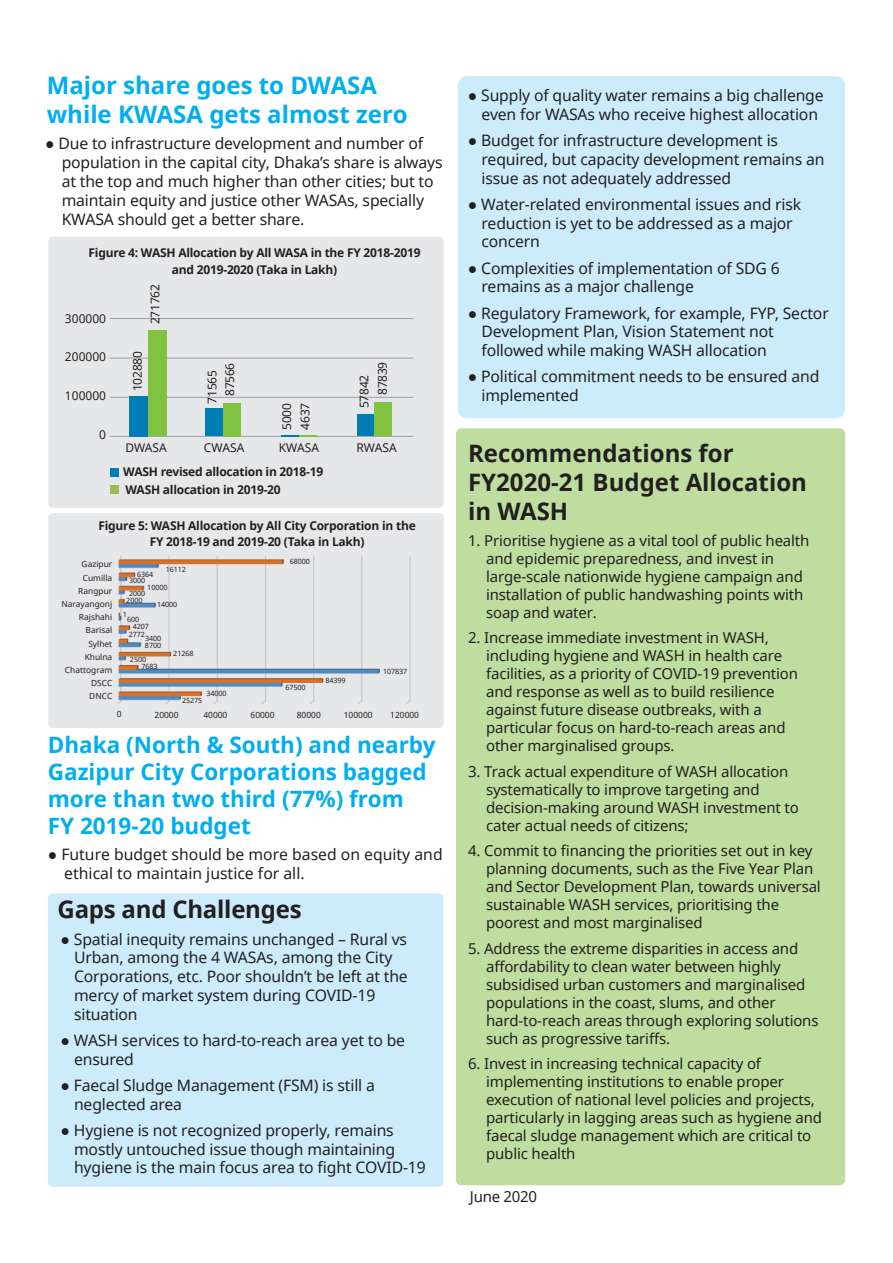
<style>
.page{position:relative;width:893px;height:1263px;background:#fff}
.page>*{position:absolute;margin:0;border:0;box-sizing:border-box;transform-origin:0 0}
.t1{font:700 24px/28.8px "Noto Sans";color:#231f20}
.t2{font:700 24px/28.5px "Noto Sans";color:#00aeef}
.t3{font:700 22.5px/27px "Noto Sans";color:#00aeef}
.t4{font:15.75px/18.8px "Noto Sans";letter-spacing:-.01em;color:#231f20}
.t5{font:15px/18px "Noto Sans";letter-spacing:-.01em;color:#231f20}
.t6{font:700 12px/16.2px "Noto Sans";letter-spacing:-.02em;color:#231f20;text-align:center}
.t7{font:12px/18.3px "Noto Sans";letter-spacing:-.02em;color:#231f20}
.t8{font:8.4px/13.2px "Noto Sans";color:#231f20;text-align:right}
.t9{font:7.2px/6.8px "Noto Sans";letter-spacing:-.01em;color:#231f20}
</style>
<div class="page">
<div style="left:48px;top:513px;width:396px;height:215px;background:#e6e7e9;border-radius:4px"></div>
<img style="left:117px;top:555px;width:294px;height:149px">
<div style="left:48px;top:893px;width:395px;height:294px;background:#ccecfb;border-radius:5px"></div>
<div style="left:456px;top:428px;width:389px;height:757px;background:#bedd9f;border-radius:6px"></div>
<div style="left:458px;top:76px;width:387px;height:342px;background:#ccecfb;border-radius:9px"></div>
<div style="left:48px;top:237px;width:396px;height:271px;background:#e6e7e9;border-radius:4px"></div>
<div style="left:111px;top:468px;width:8px;height:8px;background:#007db5"></div>
<div style="left:110px;top:485px;width:9px;height:9px;background:#9abb58"></div>
<hr style="left:110px;top:358px;width:303px;height:1px;background:#9d9fa2">
<hr style="left:110px;top:397px;width:303px;height:1px;background:#9d9fa2">
<hr style="left:110px;top:436px;width:303px;height:1px;background:#9d9fa2">
<div style="left:129px;top:396px;width:19px;height:40px;background:#007db5"></div>
<div style="left:206px;top:408px;width:17px;height:28px;background:#007db5"></div>
<div style="left:357px;top:414px;width:17px;height:22px;background:#007db5"></div>
<div style="left:375px;top:403px;width:17px;height:33px;background:#81c340"></div>
<svg style="left:281px;top:435px;width:35px;height:1px"></svg>
<div style="left:223px;top:403px;width:18px;height:33px;background:#81c340"></div>
<div style="left:148px;top:330px;width:18px;height:106px;background:#81c340"></div>
<hr style="left:110px;top:318px;width:303px;height:1px;background:#9d9fa2">
<h1 class="t2" style="left:47px;top:71px;width:362px">Major share goes to DWASA while KWASA gets almost zero</h1>
<p class="t4" style="left:62px;top:134px;width:382px;text-indent:-17px">● Due to infrastructure development and number of population in the capital city, Dhaka’s share is always at the top and much higher than other cities; but to maintain equity and justice other WASAs, specially KWASA should get a better share.</p>
<p class="t6" style="left:89px;top:245px;width:333px">Figure 4: WASH Allocation by All WASA in the FY 2018-2019 and 2019-2020 (Taka in Lakh)</p>
<p class="t7" style="left:65px;top:309px;width:43px">300000</p>
<p class="t7" style="left:65px;top:347px;width:43px">200000</p>
<p class="t7" style="left:65px;top:386px;width:43px">100000</p>
<p class="t7" style="left:99px;top:425px;width:8px">0</p>
<p class="t7" style="left:125px;top:438px;width:43px">DWASA</p>
<p class="t7" style="left:204px;top:438px;width:42px">CWASA</p>
<p class="t7" style="left:279px;top:438px;width:42px">KWASA</p>
<p class="t7" style="left:356px;top:438px;width:42px">RWASA</p>
<p class="t7" style="left:146px;top:324px;width:42px;rotate:-90deg">271762</p>
<p class="t7" style="left:128px;top:391px;width:42px;rotate:-90deg">102880</p>
<p class="t7" style="left:220px;top:396px;width:35px;rotate:-90deg">87566</p>
<p class="t7" style="left:373px;top:395px;width:35px;rotate:-90deg">87839</p>
<p class="t7" style="left:203px;top:404px;width:35px;rotate:-90deg">71565</p>
<p class="t7" style="left:355px;top:408px;width:35px;rotate:-90deg">57842</p>
<p class="t7" style="left:277px;top:430px;width:29px;rotate:-90deg">5000<br>4637</p>
<p class="t6" style="left:123px;top:463px;width:202px;line-height:17.4px;text-align:left">WASH revised allocation in 2018-19<br>WASH allocation in 2019-20</p>
<p class="t6" style="left:98px;top:517px;width:319px">Figure 5: WASH Allocation by All City Corporation in the<br>FY 2018-19 and 2019-20 (Taka in Lakh)</p>
<p class="t8" style="left:61px;top:558px;width:52px">Gazipur<br>Cumilla<br>Rangpur<br>Narayangonj<br>Rajshahi<br>Barisal<br>Sylhet<br>Khulna<br>Chattogram<br>DSCC<br>DNCC</p>
<p class="t9" style="left:166px;top:566px;width:22px">16112</p>
<p class="t9" style="left:129px;top:570px;width:26px;text-indent:8px">6364<br>3000</p>
<p class="t9" style="left:147px;top:584px;width:22px">10000</p>
<p class="t9" style="left:126px;top:590px;width:20px;line-height:6.3px;text-align:center">2000<br>2000</p>
<p class="t9" style="left:157px;top:601px;width:22px">14000</p>
<p class="t9" style="left:127px;top:615px;width:14px">600</p>
<p class="t9" style="left:133px;top:623px;width:18px">4207</p>
<p class="t9" style="left:129px;top:631px;width:18px">2772</p>
<p class="t9" style="left:145px;top:635px;width:18px">3400</p>
<p class="t9" style="left:173px;top:650px;width:22px">21268</p>
<p class="t9" style="left:142px;top:656px;width:18px;text-indent:-12px">2500<br>7683</p>
<p class="t9" style="left:123px;top:610px;width:6px">1</p>
<p class="t9" style="left:145px;top:641px;width:18px">8700</p>
<p class="t9" style="left:206px;top:690px;width:22px">34000</p>
<p class="t9" style="left:182px;top:697px;width:22px">25275</p>
<p class="t9" style="left:290px;top:558px;width:22px">68000</p>
<p class="t9" style="left:285px;top:684px;width:22px">67500</p>
<p class="t9" style="left:326px;top:677px;width:22px">84399</p>
<p class="t9" style="left:383px;top:667px;width:26px">107837</p>
<p class="t8" style="left:117px;top:708px;width:6px">0</p>
<p class="t8" style="left:155px;top:708px;width:25px">20000</p>
<p class="t8" style="left:203px;top:708px;width:25px">40000</p>
<p class="t8" style="left:251px;top:708px;width:25px">60000</p>
<p class="t8" style="left:297px;top:708px;width:25px">80000</p>
<p class="t8" style="left:344px;top:708px;width:30px">100000</p>
<p class="t8" style="left:390px;top:708px;width:30px">120000</p>
<h2 class="t3" style="left:48px;top:730px;width:389px">Dhaka (North &amp; South) and nearby<br>Gazipur City Corporations bagged more than two third (77%) from<br>FY 2019-20 budget</h2>
<p class="t4" style="left:64px;top:844px;width:380px;text-indent:-17px">● Future budget should be more based on equity and ethical to maintain justice for all.</p>
<h1 class="t1" style="left:58px;top:895px;width:246px">Gaps and Challenges</h1>
<p class="t4" style="left:74px;top:929px;width:335px;text-indent:-13px">● Spatial inequity remains unchanged – Rural vs Urban, among the 4 WASAs, among the City Corporations, etc. Poor shouldn’t be left at the mercy of market system during COVID-19 situation</p>
<p class="t4" style="left:74px;top:1030px;width:333px;text-indent:-13px">● WASH services to hard-to-reach area yet to be ensured</p>
<p class="t4" style="left:74px;top:1075px;width:302px;text-indent:-13px">● Faecal Sludge Management (FSM) is still a neglected area</p>
<p class="t4" style="left:74px;top:1120px;width:353px;text-indent:-13px">● Hygiene is not recognized properly, remains mostly untouched issue though maintaining hygiene is the main focus area to fight COVID-19</p>
<p class="t4" style="left:468px;top:86px;width:357px;text-align:center">● Supply of quality water remains a big challenge even for WASAs who receive highest allocation</p>
<p class="t4" style="left:481px;top:131px;width:345px;text-indent:-13px">● Budget for infrastructure development is required, but capacity development remains an issue as not adequately addressed</p>
<p class="t4" style="left:481px;top:194px;width:321px;text-indent:-13px">● Water-related environmental issues and risk reduction is yet to be addressed as a major concern</p>
<p class="t4" style="left:481px;top:258px;width:300px;text-indent:-13px">● Complexities of implementation of SDG 6 remains as a major challenge</p>
<p class="t4" style="left:481px;top:303px;width:349px;text-indent:-13px">● Regulatory Framework, for example, FYP, Sector<br>Development Plan, Vision Statement not followed while making WASH allocation</p>
<p class="t4" style="left:481px;top:367px;width:339px;text-indent:-13px">● Political commitment needs to be ensured and implemented</p>
<h1 class="t1" style="left:468px;top:439px;width:340px">Recommendations for<br>FY2020-21 Budget Allocation in WASH</h1>
<p class="t5" style="left:486px;top:531px;width:325px;text-indent:-18px">1. Prioritise hygiene as a vital tool of public health and epidemic preparedness, and invest in large-scale nationwide hygiene campaign and installation of public handwashing points with soap and water.</p>
<p class="t5" style="left:486px;top:628px;width:313px;text-indent:-18px">2. Increase immediate investment in WASH, including hygiene and WASH in health care facilities, as a priority of COVID-19 prevention and response as well as to build resilience against future disease outbreaks, with a particular focus on hard-to-reach areas and other marginalised groups.</p>
<p class="t5" style="left:486px;top:762px;width:314px;text-indent:-18px">3. Track actual expenditure of WASH allocation systematically to improve targeting and decision-making around WASH investment to cater actual needs of citizens;</p>
<p class="t5" style="left:486px;top:841px;width:336px;text-indent:-18px">4. Commit to financing the priorities set out in key planning documents, such as the Five Year Plan and Sector Development Plan, towards universal sustainable WASH services, prioritising the poorest and most marginalised</p>
<p class="t5" style="left:486px;top:939px;width:334px;text-indent:-18px">5. Address the extreme disparities in access and affordability to clean water between highly subsidised urban customers and marginalised populations in the coast, slums, and other hard-to-reach areas through exploring solutions such as progressive tariffs.</p>
<p class="t5" style="left:486px;top:1054px;width:338px;text-indent:-18px">6. Invest in increasing technical capacity of implementing institutions to enable proper execution of national level policies and projects, particularly in lagging areas such as hygiene and faecal sludge management which are critical to public health</p>
<p class="t5" style="left:470px;top:1187px;width:69px">June 2020</p>
</div>
